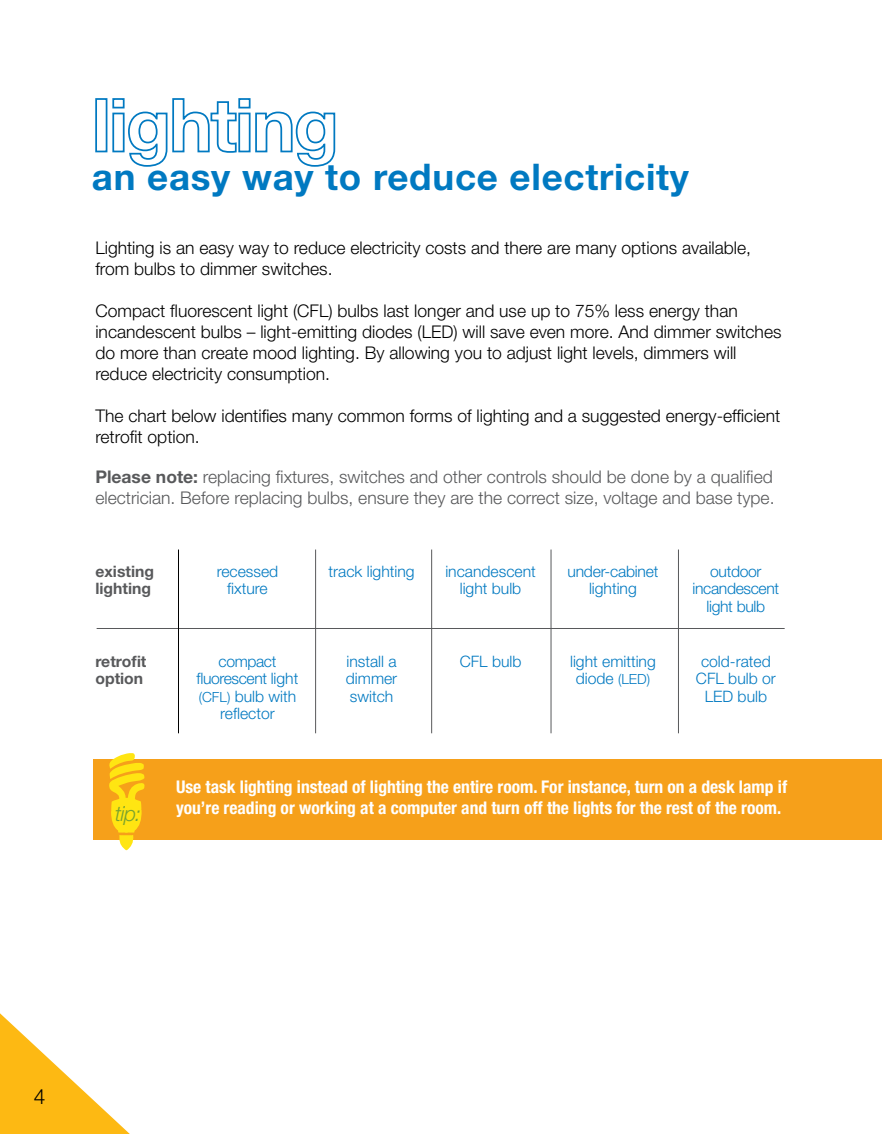
<style>
.page{position:relative;width:882px;height:1134px;background:#fff}
.page>*{position:absolute;margin:0;border:0;box-sizing:border-box;transform-origin:0 0}
.t1{font:700 36.75px "Helvetica Neue LT Pro";letter-spacing:.02em;color:#0079c1}
.t2{font:italic 300 21px "Helvetica Neue LT Pro";color:#78a22f}
.t3{font:300 21px "Helvetica Neue LT Pro";color:#000}
.t4{font:300 17.5px/21px "Helvetica Neue LT Pro";color:#000}
.t5{font:300 17.5px/21px "Helvetica Neue LT Pro";color:#58595b}
.t6{font:700 condensed 17.5px/21px "Helvetica Neue LT Pro";color:#fff}
.t7{font:300 15.75px/17.5px "Helvetica Neue LT Pro";color:#0079c1;text-align:center}
.t8{font:700 15.75px/17.5px "Helvetica Neue LT Pro";color:#58595b}
.t9{font:300 15.75px/17.5px "Helvetica Neue LT Pro";letter-spacing:-.02em;color:#0079c1;text-align:center}
.s1{font-weight:700}
.s2{font-size:14px}
</style>
<div class="page">
<svg style="left:0;top:1013px;width:130px;height:121px"></svg>
<hr style="left:97px;top:628px;width:688px;height:1px;background:#58595b">
<hr style="left:178px;top:550px;width:1px;height:183px;background:#000">
<hr style="left:431px;top:550px;width:1px;height:183px;background:#58595b">
<hr style="left:678px;top:550px;width:1px;height:183px;background:#58595b">
<hr style="left:315px;top:550px;width:1px;height:183px;background:#58595b">
<hr style="left:551px;top:550px;width:1px;height:183px;background:#58595b">
<div style="left:94px;top:760px;width:788px;height:80px;background:#f6a01a"></div>
<svg style="left:107px;top:753px;width:38px;height:97px"></svg>
<div style="left:95px;top:98px;width:12px;height:54px;border:2px solid #0079c1"></div>
<svg style="left:112px;top:98px;width:224px;height:69px"></svg>
<h1 class="t1" style="left:92px;top:154px;width:599px">an easy way to reduce electricity</h1>
<p class="t4" style="left:95px;top:237px;width:657px">Lighting is an easy way to reduce electricity costs and there are many options available, from bulbs to dimmer switches.</p>
<p class="t4" style="left:95px;top:300px;width:688px">Compact fluorescent light (CFL) bulbs last longer and use up to 75% less energy than incandescent bulbs – light-emitting diodes (LED) will save even more. And dimmer switches do more than create mood lighting. By allowing you to adjust light levels, dimmers will reduce electricity consumption.</p>
<p class="t4" style="left:95px;top:405px;width:686px">The chart below identifies many common forms of lighting and a suggested energy-efficient retrofit option.</p>
<p class="t5" style="left:95px;top:465px;width:681px"><span class="s1">Please note:</span> replacing fixtures, switches and other controls should be done by a qualified electrician. Before replacing bulbs, ensure they are the correct size, voltage and base type.</p>
<p class="t8" style="left:95px;top:562px;width:60px">existing lighting</p>
<p class="t7" style="left:217px;top:562px;width:63px">recessed fixture</p>
<p class="t7" style="left:329px;top:562px;width:88px">track lighting</p>
<p class="t7" style="left:445px;top:562px;width:92px">incandescent light bulb</p>
<p class="t7" style="left:567px;top:562px;width:93px">under-cabinet lighting</p>
<p class="t9" style="left:693px;top:562px;width:88px">outdoor incandescent light bulb</p>
<p class="t8" style="left:95px;top:652px;width:53px">retrofit option</p>
<p class="t7" style="left:197px;top:652px;width:103px">compact fluorescent light <span class="s2">(CFL)</span> bulb with reflector</p>
<p class="t7" style="left:346px;top:652px;width:53px;text-align:justify">install a dimmer switch</p>
<p class="t7" style="left:460px;top:652px;width:63px">CFL bulb</p>
<p class="t7" style="left:570px;top:652px;width:87px">light emitting diode <span class="s2">(LED)</span></p>
<p class="t7" style="left:696px;top:652px;width:81px">cold-rated<br>CFL bulb or<br>LED bulb</p>
<p class="t2" style="left:115px;top:801px;width:27px">tip:</p>
<p class="t6" style="left:176px;top:776px;width:613px">Use task lighting instead of lighting the entire room. For instance, turn on a desk lamp if you’re reading or working at a computer and turn off the lights for the rest of the room.</p>
<p class="t3" style="left:34px;top:1084px;width:13px">4</p>
</div>
